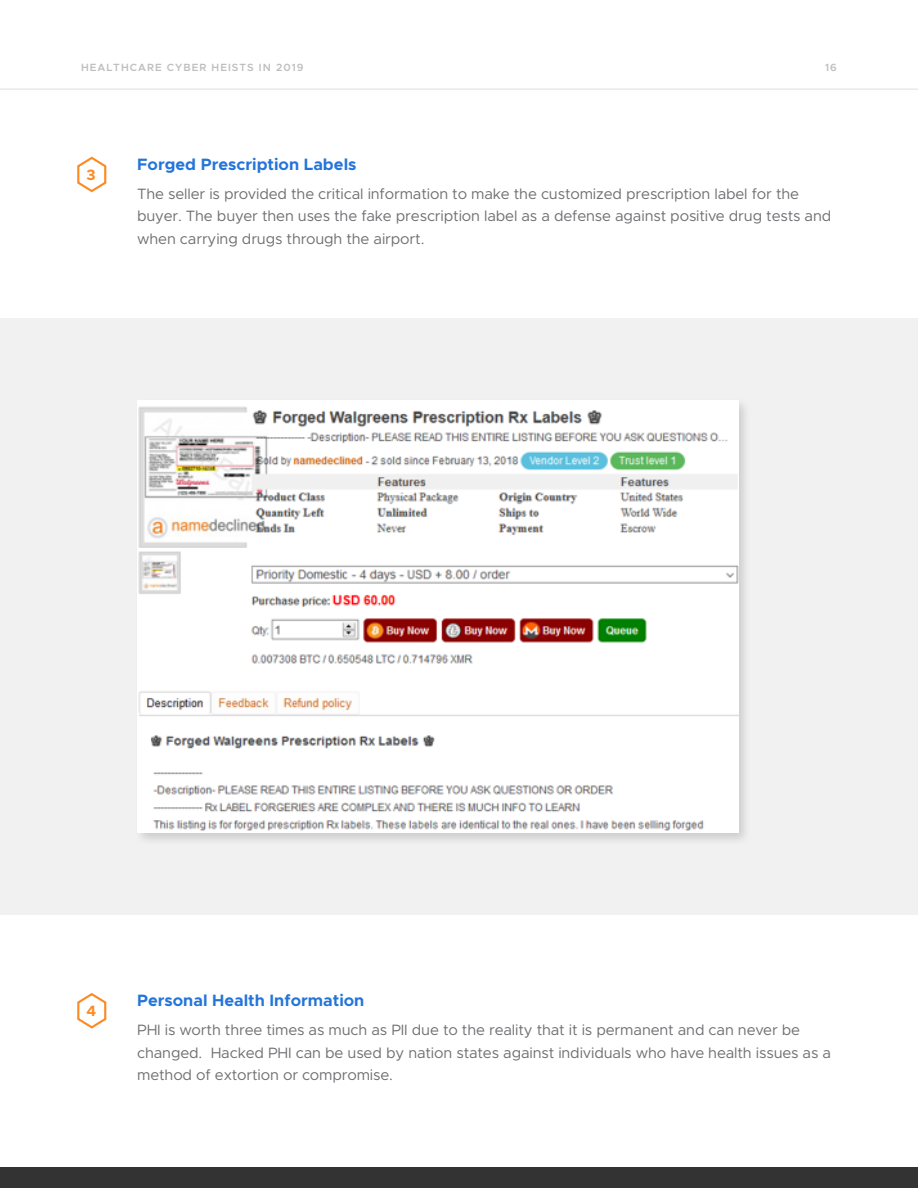
<style>
.page{position:relative;width:918px;height:1188px;background:#fff}
.page>*{position:absolute;margin:0;border:0;box-sizing:border-box;transform-origin:0 0}
.t1{font:700 16.5px "Metropolis";color:#2475d9}
.t2{font:15px/22.5px "Metropolis";letter-spacing:-.01em;color:#6e6f72}
.t3{font:700 15px "Metropolis";color:#fd8b24}
.t4{font:600 10.5px "Metropolis";letter-spacing:.1em;color:#bdbebf}
</style>
<div class="page">
<hr style="left:0;top:89px;width:918px;height:1px;background:#e0ded6">
<div style="left:0;top:1167px;width:918px;height:21px;background:#333"></div>
<svg style="left:77px;top:156px;width:30px;height:37px"></svg>
<svg style="left:77px;top:993px;width:30px;height:36px"></svg>
<div style="left:0;top:318px;width:918px;height:597px;background:#f1f1f2"></div>
<div style="left:134px;top:396px;width:617px;height:450px;background:#000;opacity:.15"></div>
<img style="left:138px;top:400px;width:600px;height:433px">
<p class="t4" style="left:81px;top:61px;width:224px">HEALTHCARE CYBER HEISTS IN 2019</p>
<p class="t4" style="left:825px;top:61px;width:13px">16</p>
<p class="t3" style="left:86px;top:165px;width:11px">3</p>
<p class="t1" style="left:137px;top:154px;width:221px">Forged Prescription Labels</p>
<p class="t2" style="left:137px;top:183px;width:696px">The seller is provided the critical information to make the customized prescription label for the buyer. The buyer then uses the fake prescription label as a defense against positive drug tests and when carrying drugs through the airport.</p>
<p class="t3" style="left:86px;top:1002px;width:11px">4</p>
<p class="t1" style="left:137px;top:990px;width:229px">Personal Health Information</p>
<p class="t2" style="left:137px;top:1019px;width:696px">PHI is worth three times as much as PII due to the reality that it is permanent and can never be changed. Hacked PHI can be used by nation states against individuals who have health issues as a method of extortion or compromise.</p>
</div>
